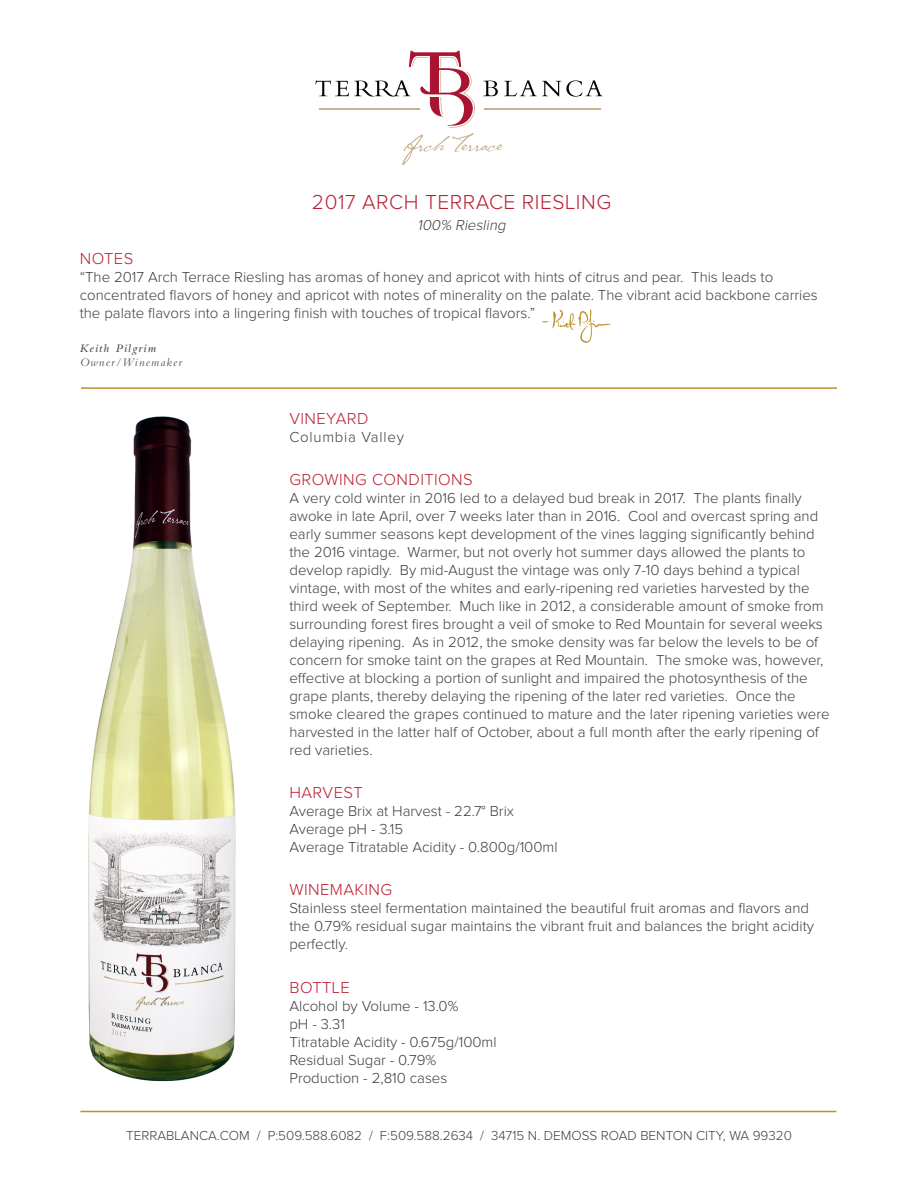
<style>
.page{position:relative;width:918px;height:1188px;background:#fff}
.page>*{position:absolute;margin:0;border:0;box-sizing:border-box;transform-origin:0 0}
.t1{font:300 21px "Proxima Nova";letter-spacing:.025em;color:#ba1f33}
.t2{font:300 16.5px "Proxima Nova";letter-spacing:.025em;color:#ba1f33}
.t3{font:300 15px/18px "Proxima Nova";color:#3e3e3f}
.t4{font:300 15px "Proxima Nova";letter-spacing:.05em;color:#3e3e3f}
.t5{font:italic 300 15px "Proxima Nova";color:#3e3e3f}
.t6{font:300 13.5px "Proxima Nova";color:#3e3e3f}
.t7{font:italic 12px "Bembo";letter-spacing:.1em;color:#57585a}
.t8{font:italic 600 12px "Bembo";letter-spacing:.1em;color:#57585a}
</style>
<div class="page">
<svg style="left:542px;top:309px;width:70px;height:34px"></svg>
<hr style="left:80px;top:1111px;width:756px;height:1px;background:#b9932e">
<hr style="left:81px;top:387px;width:756px;height:2px;background:#b9932e">
<svg style="left:315px;top:51px;width:288px;height:114px"></svg>
<img style="left:88px;top:416px;width:148px;height:666px">
<p class="t1" style="left:312px;top:191px;width:301px">2017 ARCH TERRACE RIESLING</p>
<p class="t5" style="left:418px;top:217px;width:93px">100% Riesling</p>
<p class="t2" style="left:80px;top:250px;width:55px">NOTES</p>
<p class="t3" style="left:80px;top:269px;width:740px">“The 2017 Arch Terrace Riesling has aromas of honey and apricot with hints of citrus and pear. This leads to concentrated flavors of honey and apricot with notes of minerality on the palate. The vibrant acid backbone carries the palate flavors into a lingering finish with touches of tropical flavors.”</p>
<p class="t8" style="left:80px;top:342px;width:78px">Keith Pilgrim</p>
<p class="t7" style="left:80px;top:356px;width:104px">Owner/Winemaker</p>
<p class="t2" style="left:289px;top:409px;width:81px">VINEYARD</p>
<p class="t4" style="left:289px;top:428px;width:116px">Columbia Valley</p>
<p class="t2" style="left:289px;top:470px;width:185px">GROWING CONDITIONS</p>
<p class="t3" style="left:289px;top:489px;width:542px">A very cold winter in 2016 led to a delayed bud break in 2017. The plants finally awoke in late April, over 7 weeks later than in 2016. Cool and overcast spring and early summer seasons kept development of the vines lagging significantly behind the 2016 vintage. Warmer, but not overly hot summer days allowed the plants to develop rapidly. By mid-August the vintage was only 7-10 days behind a typical vintage, with most of the whites and early-ripening red varieties harvested by the third week of September. Much like in 2012, a considerable amount of smoke from surrounding forest fires brought a veil of smoke to Red Mountain for several weeks delaying ripening. As in 2012, the smoke density was far below the levels to be of concern for smoke taint on the grapes at Red Mountain. The smoke was, however, effective at blocking a portion of sunlight and impaired the photosynthesis of the grape plants, thereby delaying the ripening of the later red varieties. Once the smoke cleared the grapes continued to mature and the later ripening varieties were harvested in the latter half of October, about a full month after the early ripening of red varieties.</p>
<p class="t2" style="left:289px;top:784px;width:75px">HARVEST</p>
<p class="t3" style="left:289px;top:803px;width:226px">Average Brix at Harvest - 22.7° Brix</p>
<p class="t3" style="left:289px;top:821px;width:115px">Average pH - 3.15</p>
<p class="t3" style="left:289px;top:839px;width:270px">Average Titratable Acidity - 0.800g/100ml</p>
<p class="t2" style="left:289px;top:881px;width:104px">WINEMAKING</p>
<p class="t3" style="left:289px;top:900px;width:526px">Stainless steel fermentation maintained the beautiful fruit aromas and flavors and the 0.79% residual sugar maintains the vibrant fruit and balances the bright acidity perfectly.</p>
<p class="t2" style="left:289px;top:978px;width:62px">BOTTLE</p>
<p class="t3" style="left:289px;top:997px;width:171px">Alcohol by Volume - 13.0%</p>
<p class="t3" style="left:289px;top:1015px;width:57px">pH - 3.31</p>
<p class="t3" style="left:289px;top:1033px;width:209px">Titratable Acidity - 0.675g/100ml</p>
<p class="t3" style="left:289px;top:1051px;width:148px">Residual Sugar - 0.79%</p>
<p class="t3" style="left:289px;top:1069px;width:159px">Production - 2,810 cases</p>
<p class="t6" style="left:126px;top:1128px;width:667px">TERRABLANCA.COM / P:509.588.6082 / F:509.588.2634 / 34715 N. DEMOSS ROAD BENTON CITY, WA 99320</p>
</div>
